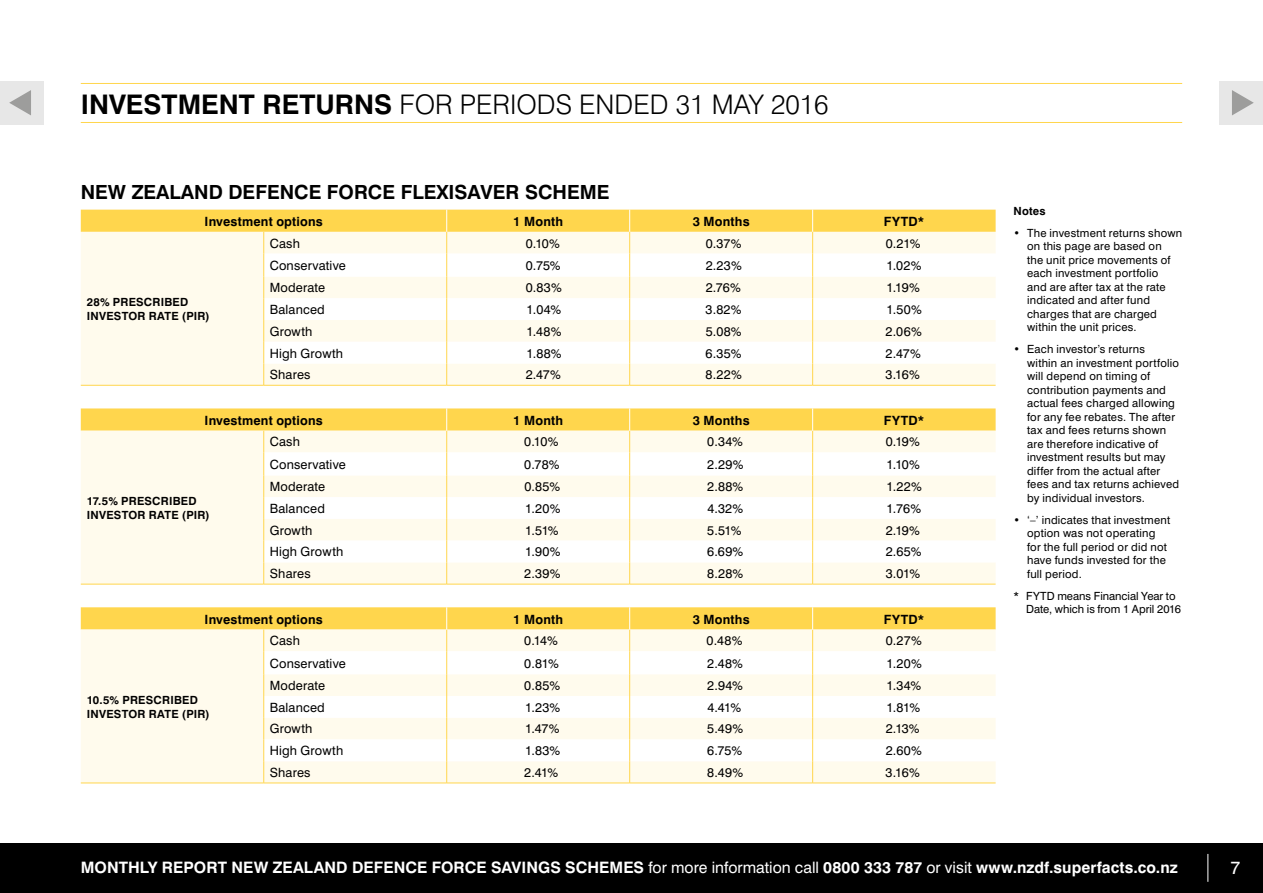
<style>
.page{position:relative;width:1263px;height:893px;background:#fff}
.page>*{position:absolute;margin:0;border:0;box-sizing:border-box;transform-origin:0 0}
.t1{font:300 27px "Swiss 721 BT";color:#000}
.t2{font:700 19.5px "Swiss 721 BT";color:#000}
.t3{font:18px "Swiss 721 BT";color:#fff}
.t4{font:700 15.75px "Swiss 721 BT";letter-spacing:.005em;color:#fff}
.t5{font:12.75px "Swiss 721 BT";letter-spacing:.015em;color:#000}
.t6{font:700 12.75px "Swiss 721 BT";letter-spacing:.015em;color:#000}
.t7{font:11.25px/13.5px "Swiss 721 BT";letter-spacing:.02em;color:#000}
.t8{font:700 11.25px/13.5px "Swiss 721 BT";letter-spacing:.02em;color:#000}
.t9{font:11.25px/13.5px "Swiss 721 BT";color:#000}
.s1{font-weight:700}
.s2{font-weight:400}
</style>
<div class="page">
<hr style="left:81px;top:385px;width:183px;height:1px;background:#ffd64d">
<hr style="left:264px;top:385px;width:183px;height:1px;background:#ffd64d">
<hr style="left:447px;top:385px;width:183px;height:1px;background:#ffd64d">
<hr style="left:630px;top:385px;width:183px;height:1px;background:#ffd64d">
<svg style="left:81px;top:210px;width:915px;height:175px"></svg>
<hr style="left:813px;top:385px;width:183px;height:1px;background:#ffd64d">
<hr style="left:81px;top:584px;width:183px;height:1px;background:#ffd64d">
<hr style="left:264px;top:584px;width:183px;height:1px;background:#ffd64d">
<hr style="left:447px;top:584px;width:183px;height:1px;background:#ffd64d">
<hr style="left:630px;top:584px;width:183px;height:1px;background:#ffd64d">
<hr style="left:813px;top:584px;width:183px;height:1px;background:#ffd64d">
<svg style="left:81px;top:408px;width:915px;height:176px"></svg>
<hr style="left:81px;top:783px;width:183px;height:1px;background:#ffd64d">
<hr style="left:264px;top:783px;width:183px;height:1px;background:#ffd64d">
<hr style="left:447px;top:783px;width:183px;height:1px;background:#ffd64d">
<hr style="left:630px;top:783px;width:183px;height:1px;background:#ffd64d">
<hr style="left:813px;top:783px;width:183px;height:1px;background:#ffd64d">
<svg style="left:81px;top:607px;width:915px;height:176px"></svg>
<hr style="left:81px;top:83px;width:1101px;height:1px;background:#ffd64d">
<hr style="left:81px;top:122px;width:1101px;height:1px;background:#ffd64d">
<div style="left:1220px;top:81px;width:43px;height:43px;background:#e7e7e7"></div>
<svg style="left:1232px;top:90px;width:22px;height:25px"></svg>
<div style="left:0;top:81px;width:43px;height:43px;background:#e7e7e7"></div>
<svg style="left:9px;top:90px;width:22px;height:25px"></svg>
<div style="left:0;top:843px;width:1263px;height:50px;background:#000"></div>
<svg style="left:1207px;top:854px;width:1px;height:28px"></svg>
<h1 class="t1" style="left:81px;top:88px;width:749px"><span class="s1">INVESTMENT RETURNS</span> FOR PERIODS ENDED 31 MAY 2016</h1>
<h2 class="t2" style="left:81px;top:181px;width:530px">NEW ZEALAND DEFENCE FORCE FLEXISAVER SCHEME</h2>
<p class="t6" style="left:205px;top:214px;width:120px">Investment options</p>
<p class="t6" style="left:513px;top:214px;width:51px">1 Month</p>
<p class="t6" style="left:693px;top:214px;width:58px">3 Months</p>
<p class="t6" style="left:884px;top:214px;width:42px">FYTD*</p>
<p class="t5" style="left:270px;top:235px;width:32px">Cash</p>
<p class="t5" style="left:526px;top:235px;width:36px">0.10%</p>
<p class="t5" style="left:706px;top:235px;width:37px">0.37%</p>
<p class="t5" style="left:886px;top:235px;width:36px">0.21%</p>
<p class="t5" style="left:270px;top:258px;width:78px">Conservative</p>
<p class="t5" style="left:526px;top:258px;width:36px">0.75%</p>
<p class="t5" style="left:706px;top:258px;width:38px">2.23%</p>
<p class="t5" style="left:886px;top:258px;width:37px">1.02%</p>
<p class="t5" style="left:270px;top:280px;width:57px">Moderate</p>
<p class="t5" style="left:526px;top:280px;width:37px">0.83%</p>
<p class="t5" style="left:706px;top:280px;width:37px">2.76%</p>
<p class="t5" style="left:886px;top:280px;width:35px">1.19%</p>
<p class="t5" style="left:270px;top:302px;width:57px">Balanced</p>
<p class="t5" style="left:526px;top:302px;width:36px">1.04%</p>
<p class="t5" style="left:706px;top:302px;width:38px">3.82%</p>
<p class="t5" style="left:886px;top:302px;width:37px">1.50%</p>
<p class="t5" style="left:270px;top:323px;width:44px">Growth</p>
<p class="t5" style="left:526px;top:323px;width:37px">1.48%</p>
<p class="t5" style="left:706px;top:323px;width:37px">5.08%</p>
<p class="t5" style="left:886px;top:323px;width:38px">2.06%</p>
<p class="t5" style="left:270px;top:345px;width:75px">High Growth</p>
<p class="t5" style="left:526px;top:345px;width:37px">1.88%</p>
<p class="t5" style="left:705px;top:345px;width:37px">6.35%</p>
<p class="t5" style="left:886px;top:345px;width:37px">2.47%</p>
<p class="t5" style="left:270px;top:367px;width:42px">Shares</p>
<p class="t5" style="left:526px;top:367px;width:37px">2.47%</p>
<p class="t5" style="left:706px;top:367px;width:38px">8.22%</p>
<p class="t5" style="left:886px;top:367px;width:36px">3.16%</p>
<p class="t6" style="left:205px;top:412px;width:120px">Investment options</p>
<p class="t6" style="left:513px;top:412px;width:51px">1 Month</p>
<p class="t6" style="left:693px;top:412px;width:58px">3 Months</p>
<p class="t6" style="left:884px;top:412px;width:42px">FYTD*</p>
<p class="t8" style="left:87px;top:295px;width:124px">28% PRESCRIBED<br>INVESTOR RATE (PIR)</p>
<p class="t5" style="left:270px;top:434px;width:32px">Cash</p>
<p class="t5" style="left:524px;top:434px;width:36px">0.10%</p>
<p class="t5" style="left:707px;top:434px;width:37px">0.34%</p>
<p class="t5" style="left:886px;top:434px;width:36px">0.19%</p>
<p class="t5" style="left:270px;top:456px;width:78px">Conservative</p>
<p class="t5" style="left:524px;top:456px;width:37px">0.78%</p>
<p class="t5" style="left:707px;top:456px;width:38px">2.29%</p>
<p class="t5" style="left:886px;top:456px;width:35px">1.10%</p>
<p class="t5" style="left:270px;top:479px;width:57px">Moderate</p>
<p class="t5" style="left:524px;top:479px;width:37px">0.85%</p>
<p class="t5" style="left:707px;top:479px;width:38px">2.88%</p>
<p class="t5" style="left:886px;top:479px;width:37px">1.22%</p>
<p class="t5" style="left:270px;top:501px;width:57px">Balanced</p>
<p class="t5" style="left:525px;top:501px;width:37px">1.20%</p>
<p class="t5" style="left:707px;top:501px;width:37px">4.32%</p>
<p class="t5" style="left:886px;top:501px;width:36px">1.76%</p>
<p class="t5" style="left:270px;top:522px;width:44px">Growth</p>
<p class="t5" style="left:525px;top:522px;width:35px">1.51%</p>
<p class="t5" style="left:707px;top:522px;width:36px">5.51%</p>
<p class="t5" style="left:886px;top:522px;width:36px">2.19%</p>
<p class="t5" style="left:270px;top:544px;width:75px">High Growth</p>
<p class="t5" style="left:525px;top:544px;width:37px">1.90%</p>
<p class="t5" style="left:707px;top:544px;width:38px">6.69%</p>
<p class="t5" style="left:886px;top:544px;width:37px">2.65%</p>
<p class="t5" style="left:270px;top:566px;width:42px">Shares</p>
<p class="t5" style="left:524px;top:566px;width:38px">2.39%</p>
<p class="t5" style="left:707px;top:566px;width:38px">8.28%</p>
<p class="t5" style="left:886px;top:566px;width:36px">3.01%</p>
<p class="t6" style="left:205px;top:611px;width:120px">Investment options</p>
<p class="t6" style="left:513px;top:611px;width:51px">1 Month</p>
<p class="t6" style="left:693px;top:611px;width:58px">3 Months</p>
<p class="t6" style="left:884px;top:611px;width:42px">FYTD*</p>
<p class="t8" style="left:87px;top:494px;width:124px">17.5% PRESCRIBED<br>INVESTOR RATE (PIR)</p>
<p class="t8" style="left:87px;top:693px;width:124px">10.5% PRESCRIBED<br>INVESTOR RATE (PIR)</p>
<p class="t5" style="left:270px;top:633px;width:32px">Cash</p>
<p class="t5" style="left:524px;top:633px;width:35px">0.14%</p>
<p class="t5" style="left:707px;top:633px;width:37px">0.48%</p>
<p class="t5" style="left:886px;top:633px;width:38px">0.27%</p>
<p class="t5" style="left:270px;top:655px;width:78px">Conservative</p>
<p class="t5" style="left:524px;top:655px;width:36px">0.81%</p>
<p class="t5" style="left:707px;top:655px;width:37px">2.48%</p>
<p class="t5" style="left:886px;top:655px;width:37px">1.20%</p>
<p class="t5" style="left:270px;top:678px;width:57px">Moderate</p>
<p class="t5" style="left:524px;top:678px;width:37px">0.85%</p>
<p class="t5" style="left:707px;top:678px;width:37px">2.94%</p>
<p class="t5" style="left:886px;top:678px;width:36px">1.34%</p>
<p class="t5" style="left:270px;top:699px;width:57px">Balanced</p>
<p class="t5" style="left:525px;top:699px;width:37px">1.23%</p>
<p class="t5" style="left:707px;top:699px;width:35px">4.41%</p>
<p class="t5" style="left:886px;top:699px;width:35px">1.81%</p>
<p class="t5" style="left:270px;top:721px;width:44px">Growth</p>
<p class="t5" style="left:525px;top:721px;width:36px">1.47%</p>
<p class="t5" style="left:707px;top:721px;width:37px">5.49%</p>
<p class="t5" style="left:886px;top:721px;width:36px">2.13%</p>
<p class="t5" style="left:270px;top:743px;width:75px">High Growth</p>
<p class="t5" style="left:525px;top:743px;width:37px">1.83%</p>
<p class="t5" style="left:707px;top:743px;width:37px">6.75%</p>
<p class="t5" style="left:886px;top:743px;width:38px">2.60%</p>
<p class="t5" style="left:270px;top:765px;width:42px">Shares</p>
<p class="t5" style="left:524px;top:765px;width:36px">2.41%</p>
<p class="t5" style="left:707px;top:765px;width:38px">8.49%</p>
<p class="t5" style="left:886px;top:765px;width:36px">3.16%</p>
<p class="t8" style="left:1014px;top:204px;width:34px">Notes</p>
<p class="t7" style="left:1027px;top:226px;width:157px;text-indent:-14px">• The investment returns shown on this page are based on<br>the unit price movements of each investment portfolio<br>and are after tax at the rate indicated and after fund charges that are charged within the unit prices.</p>
<p class="t7" style="left:1027px;top:342px;width:153px;text-indent:-14px">• Each investor’s returns<br>within an investment portfolio will depend on timing of contribution payments and actual fees charged allowing for any fee rebates. The after tax and fees returns shown are therefore indicative of investment results but may differ from the actual after fees and tax returns achieved by individual investors.</p>
<p class="t7" style="left:1027px;top:513px;width:145px;text-indent:-14px">• ‘–’ indicates that investment option was not operating for the full period or did not have funds invested for the full period.</p>
<p class="t9" style="left:1026px;top:589px;width:156px;text-indent:-12px">* FYTD means Financial Year to<br>Date, which is from 1 April 2016</p>
<h3 class="t4" style="left:81px;top:858px;width:1098px">MONTHLY REPORT NEW ZEALAND DEFENCE FORCE SAVINGS SCHEMES <span class="s2">for more information call</span> 0800 333 787 <span class="s2">or visit</span> www.nzdf.superfacts.co.nz</h3>
<h3 class="t3" style="left:1230px;top:857px;width:11px">7</h3>
</div>
